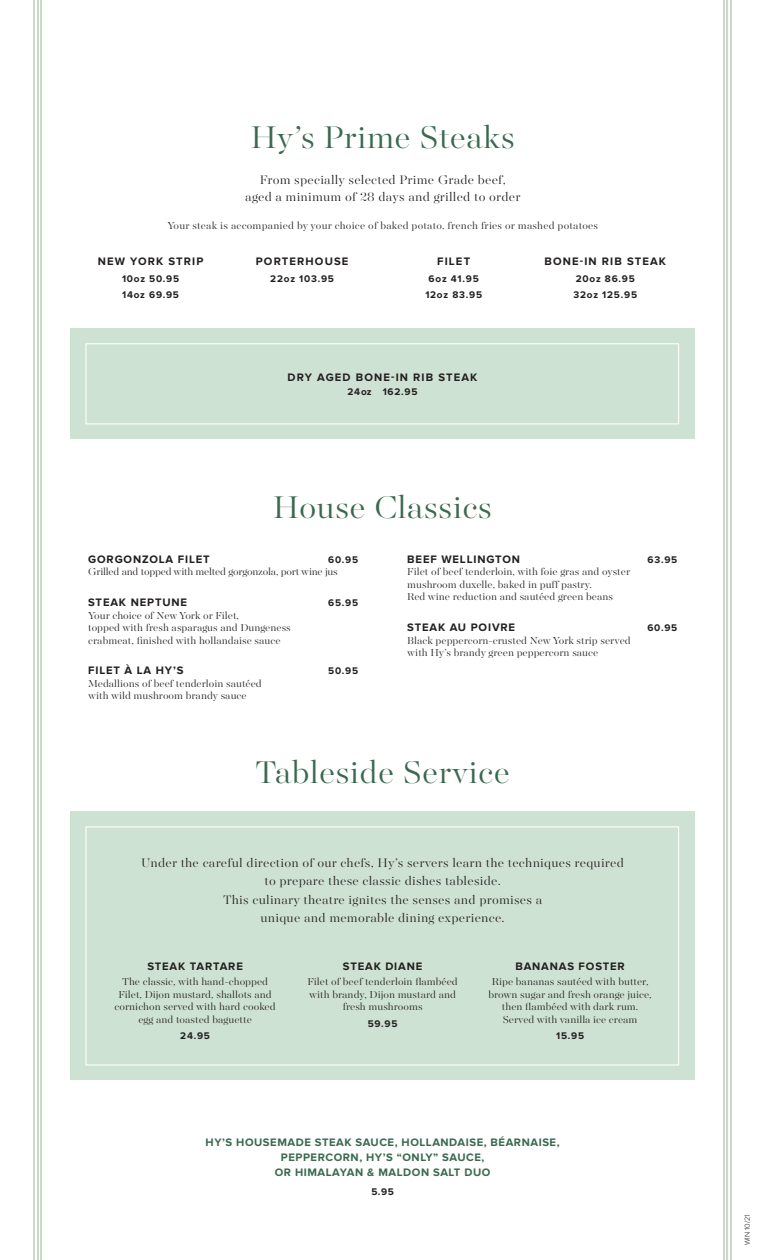
<style>
.page{position:relative;width:765px;height:1260px;background:#fff}
.page>*{position:absolute;margin:0;border:0;box-sizing:border-box;transform-origin:0 0}
._2a__Category{font:300 35px "Majesti Banner";letter-spacing:.005em;color:#3a6950}
._3d__Menu_item_Descr{font:300 13.75px/17.5px "Majesti Banner";letter-spacing:.015em;color:#231f20;text-align:center}
._3c__Menu_item_descr{font:300 11.25px/12.5px "Majesti Banner";color:#231f20}
._3b__Menu_item_name{font:700 11.25px "Proxima Nova";letter-spacing:.075em;color:#231f20}
._3b__Menu_item_name-2{font:700 11.25px/15px "Proxima Nova";letter-spacing:.05em;color:#3a6950;text-align:center}
._3d__Menu_item_Descr-2{font:300 11.25px "Majesti Banner";letter-spacing:.015em;color:#231f20}
._3b__Menu_item_name-3{font:700 11.25px "Proxima Nova";letter-spacing:.1em;color:#231f20}
._3c__Menu_item_descr-2{font:300 11.25px "Majesti Banner";letter-spacing:-.02em;color:#231f20}
._3b__Menu_item_name-4{font:700 10px/16.2px "Proxima Nova";letter-spacing:.075em;color:#231f20}
._3c__Menu_item_descr-3{font:700 10px "Proxima Nova";color:#231f20}
.t1{font:300 7.5px "Proxima Nova";color:#231f20}
</style>
<div class="page">
<hr style="left:723px;top:0;width:2px;height:1260px;background:#c9dbc7">
<hr style="left:727px;top:0;width:1px;height:1260px;background:#c9dbc7">
<hr style="left:730px;top:0;width:1px;height:1260px;background:#c9dbc7">
<hr style="left:34px;top:0;width:1px;height:1260px;background:#c9dbc7">
<hr style="left:37px;top:0;width:1px;height:1260px;background:#c9dbc7">
<hr style="left:41px;top:0;width:1px;height:1260px;background:#c9dbc7">
<div style="left:70px;top:328px;width:625px;height:111px;background:#cee2d3"></div>
<div style="left:85px;top:343px;width:594px;height:81px;border:1px solid #fff"></div>
<div style="left:70px;top:812px;width:625px;height:268px;background:#cee2d3"></div>
<div style="left:85px;top:826px;width:594px;height:240px;border:1px solid #fff"></div>
<p class="_2a__Category" style="left:251px;top:114px;width:266px">Hy’s Prime Steaks</p>
<p class="_3d__Menu_item_Descr" style="left:245px;top:172px;width:277px">From specially selected Prime Grade beef, aged a minimum of 28 days and grilled to order</p>
<p class="_3d__Menu_item_Descr-2" style="left:167px;top:219px;width:432px">Your steak is accompanied by your choice of baked potato, french fries or mashed potatoes</p>
<p class="_3b__Menu_item_name-3" style="left:98px;top:255px;width:107px">NEW YORK STRIP</p>
<p class="_3b__Menu_item_name-4" style="left:122px;top:270px;width:59px">10oz 50.95<br>14oz 69.95</p>
<p class="_3b__Menu_item_name-3" style="left:256px;top:255px;width:94px">PORTERHOUSE</p>
<p class="_3b__Menu_item_name-4" style="left:270px;top:270px;width:65px">22oz 103.95</p>
<p class="_3b__Menu_item_name" style="left:437px;top:255px;width:34px">FILET</p>
<p class="_3b__Menu_item_name-4" style="left:425px;top:270px;width:58px;text-align:center">6oz 41.95<br>12oz 83.95</p>
<p class="_3b__Menu_item_name-3" style="left:288px;top:371px;width:191px">DRY AGED BONE-IN RIB STEAK</p>
<p class="_3b__Menu_item_name-4" style="left:348px;top:384px;width:71px">24oz 162.95</p>
<p class="_2a__Category" style="left:273px;top:485px;width:221px">House Classics</p>
<p class="_3b__Menu_item_name-3" style="left:545px;top:255px;width:123px">BONE-IN RIB STEAK</p>
<p class="_3b__Menu_item_name-4" style="left:574px;top:270px;width:65px">20oz 86.95<br>32oz 125.95</p>
<p class="_3b__Menu_item_name" style="left:88px;top:553px;width:123px">GORGONZOLA FILET</p>
<p class="_3b__Menu_item_name-4" style="left:328px;top:552px;width:31px">60.95</p>
<p class="_3c__Menu_item_descr-2" style="left:88px;top:565px;width:251px">Grilled and topped with melted gorgonzola, port wine jus</p>
<p class="_3b__Menu_item_name" style="left:88px;top:596px;width:100px">STEAK NEPTUNE</p>
<p class="_3b__Menu_item_name-4" style="left:328px;top:595px;width:31px">65.95</p>
<p class="_3c__Menu_item_descr" style="left:88px;top:610px;width:204px">Your choice of New York or Filet,<br>topped with fresh asparagus and Dungeness crabmeat, finished with hollandaise sauce</p>
<p class="_3b__Menu_item_name" style="left:88px;top:664px;width:97px">FILET À LA HY’S</p>
<p class="_3b__Menu_item_name-4" style="left:328px;top:663px;width:31px">50.95</p>
<p class="_3c__Menu_item_descr" style="left:88px;top:678px;width:175px">Medallions of beef tenderloin sautéed with wild mushroom brandy sauce</p>
<p class="_3b__Menu_item_name" style="left:407px;top:553px;width:114px">BEEF WELLINGTON</p>
<p class="_3b__Menu_item_name-4" style="left:648px;top:552px;width:31px">63.95</p>
<p class="_3c__Menu_item_descr" style="left:407px;top:567px;width:224px">Filet of beef tenderloin, with foie gras and oyster mushroom duxelle, baked in puff pastry.<br>Red wine reduction and sautéed green beans</p>
<p class="_3b__Menu_item_name" style="left:407px;top:621px;width:109px">STEAK AU POIVRE</p>
<p class="_3b__Menu_item_name-4" style="left:647px;top:620px;width:31px">60.95</p>
<p class="_3c__Menu_item_descr" style="left:407px;top:635px;width:225px">Black peppercorn-crusted New York strip served with Hy’s brandy green peppercorn sauce</p>
<p class="_2a__Category" style="left:255px;top:750px;width:256px">Tableside Service</p>
<p class="_3d__Menu_item_Descr" style="left:141px;top:855px;width:484px;line-height:18.1px">Under the careful direction of our chefs, Hy’s servers learn the techniques required to prepare these classic dishes tableside.</p>
<p class="_3d__Menu_item_Descr" style="left:223px;top:892px;width:321px">This culinary theatre ignites the senses and promises a</p>
<p class="_3d__Menu_item_Descr" style="left:261px;top:910px;width:246px">unique and memorable dining experience.</p>
<p class="_3b__Menu_item_name" style="left:147px;top:960px;width:97px">STEAK TARTARE</p>
<p class="_3c__Menu_item_descr" style="left:115px;top:976px;width:163px;text-align:center">The classic, with hand-chopped<br>Filet, Dijon mustard, shallots and cornichon served with hard cooked egg and toasted baguette</p>
<p class="_3b__Menu_item_name-4" style="left:180px;top:1028px;width:31px">24.95</p>
<p class="_3b__Menu_item_name" style="left:515px;top:960px;width:111px">BANANAS FOSTER</p>
<p class="_3c__Menu_item_descr" style="left:488px;top:976px;width:165px;text-align:center">Ripe bananas sautéed with butter, brown sugar and fresh orange juice, then flambéed with dark rum.<br>Served with vanilla ice cream</p>
<p class="_3c__Menu_item_descr-3" style="left:556px;top:1030px;width:29px">15.95</p>
<p class="_3b__Menu_item_name" style="left:343px;top:960px;width:81px">STEAK DIANE</p>
<p class="_3c__Menu_item_descr" style="left:307px;top:976px;width:152px;text-align:center">Filet of beef tenderloin flambéed with brandy, Dijon mustard and fresh mushrooms</p>
<p class="_3b__Menu_item_name-4" style="left:368px;top:1016px;width:31px">59.95</p>
<p class="_3b__Menu_item_name-2" style="left:206px;top:1135px;width:356px">HY’S HOUSEMADE STEAK SAUCE, HOLLANDAISE, BÉARNAISE,<br>PEPPERCORN, HY’S “ONLY” SAUCE,<br>OR HIMALAYAN &amp; MALDON SALT DUO</p>
<p class="_3b__Menu_item_name-4" style="left:371px;top:1183px;width:24px">5.95</p>
<p class="t1" style="left:744px;top:1245px;width:33px;rotate:-90deg">WIN 10/21</p>
</div>
